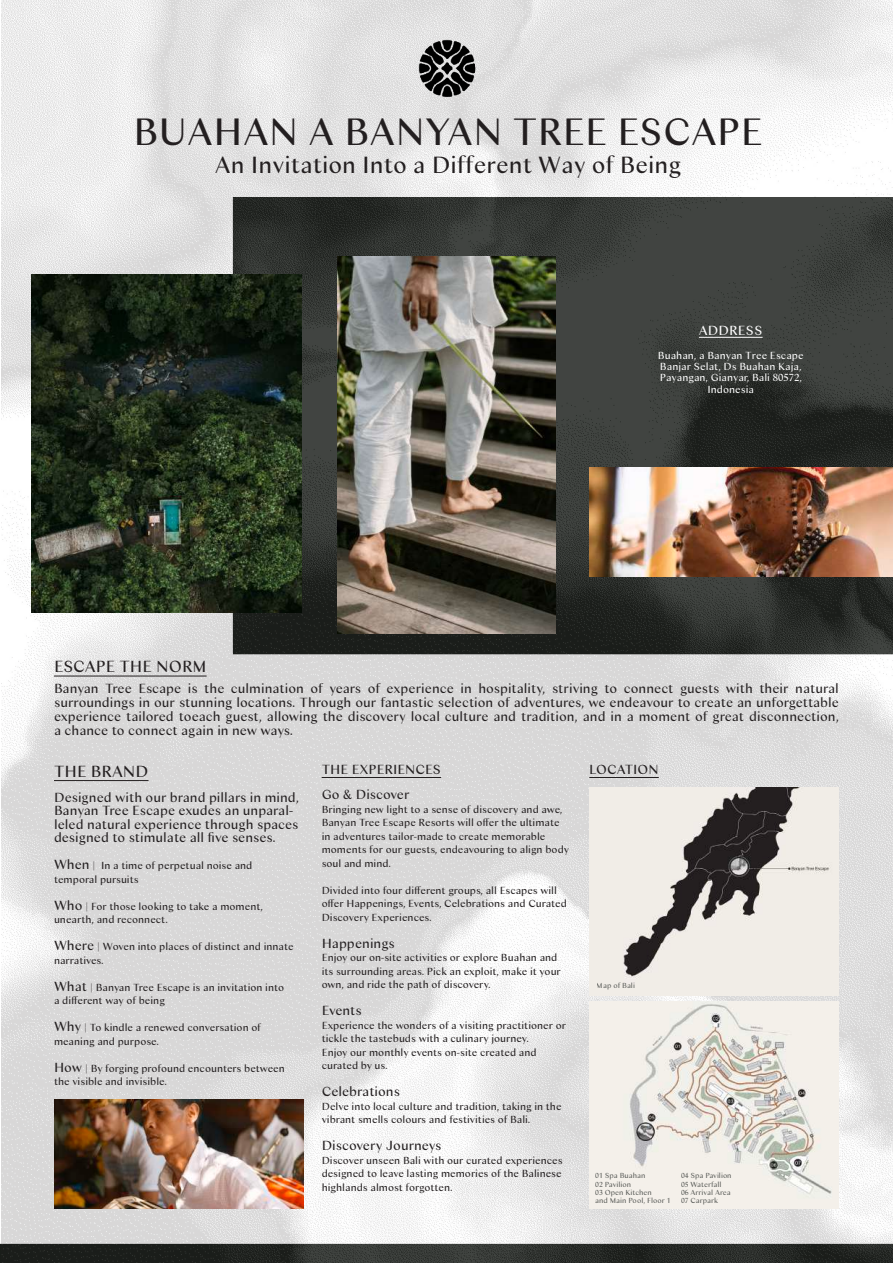
<style>
.page{position:relative;width:893px;height:1263px;background:#fff}
.page>*{position:absolute;margin:0;border:0;box-sizing:border-box;transform-origin:0 0}
.t1{font:39px "Columbia Sans";color:#231f20}
.t2{font:24px "Columbia Sans";color:#231f20}
.t3{font:16.5px "Columbia Sans";color:#231f20}
.t4{font:13.5px/14.2px "Columbia Sans";color:#231f20}
.t5{font:13.5px "Columbia Sans";color:#fff}
.t6{font:10.5px/13.5px "Columbia Sans";color:#231f20}
.t7{font:10.5px/11.4px "Columbia Sans";color:#fff;text-align:center}
.t8{font:7.5px/8.2px "Columbia Sans";color:#474a47}
.s1{font-size:13.5px}
</style>
<div class="page">
<img style="left:2px;top:0;width:891px;height:1263px">
<img style="left:337px;top:256px;width:218px;height:377px">
<img style="left:357px;top:7px;width:178px;height:119px">
<hr style="left:699px;top:337px;width:64px;height:1px;background:#fff">
<hr style="left:54px;top:676px;width:153px;height:1px;background:#231f20">
<hr style="left:54px;top:780px;width:95px;height:1px;background:#231f20">
<hr style="left:322px;top:777px;width:119px;height:1px;background:#231f20">
<img style="left:54px;top:1099px;width:250px;height:110px">
<img style="left:589px;top:467px;width:304px;height:110px">
<img style="left:589px;top:788px;width:250px;height:207px">
<hr style="left:589px;top:777px;width:70px;height:1px;background:#231f20">
<img style="left:589px;top:1002px;width:250px;height:207px">
<img style="left:32px;top:275px;width:269px;height:337px">
<h1 class="t1" style="left:133px;top:107px;width:631px">BUAHAN A BANYAN TREE ESCAPE</h1>
<h2 class="t2" style="left:215px;top:149px;width:468px">An Invitation Into a Different Way of Being</h2>
<h3 class="t3" style="left:54px;top:656px;width:154px">ESCAPE THE NORM</h3>
<p class="t5" style="left:699px;top:321px;width:65px">ADDRESS</p>
<p class="t7" style="left:658px;top:349px;width:147px">Buahan, a Banyan Tree Escape<br>Banjar Selat, Ds Buahan Kaja,<br>Payangan, Gianyar, Bali 80572,<br>Indonesia</p>
<p class="t4" style="left:54px;top:681px;width:786px;text-align:justify">Banyan Tree Escape is the culmination of years of experience in hospitality, striving to connect guests with their natural surroundings in our stunning locations. Through our fantastic selection of adventures, we endeavour to create an unforgettable experience tailored toeach guest, allowing the discovery local culture and tradition, and in a moment of great disconnection, a chance to connect again in new ways.</p>
<h3 class="t3" style="left:54px;top:760px;width:96px">THE BRAND</h3>
<p class="t4" style="left:54px;top:790px;width:247px;line-height:13.5px">Designed with our brand pillars in mind, Banyan Tree Escape exudes an unparal&shy;leled natural experience through spaces designed to stimulate all five senses.</p>
<p class="t6" style="left:54px;top:859px;width:200px"><span class="s1">When</span> | In a time of perpetual noise and temporal pursuits</p>
<p class="t6" style="left:54px;top:899px;width:210px"><span class="s1">Who</span> | For those looking to take a moment, unearth, and reconnect.</p>
<p class="t6" style="left:54px;top:940px;width:241px"><span class="s1">Where</span> | Woven into places of distinct and innate narratives.</p>
<p class="t6" style="left:54px;top:980px;width:232px"><span class="s1">What</span> | Banyan Tree Escape is an invitation into a different way of being</p>
<p class="t6" style="left:54px;top:1021px;width:208px"><span class="s1">Why</span> | To kindle a renewed conversation of meaning and purpose.</p>
<p class="t6" style="left:54px;top:1061px;width:232px"><span class="s1">How</span> | By forging profound encounters between the visible and invisible.</p>
<p class="t4" style="left:322px;top:757px;width:121px;line-height:24.9px">THE EXPERIENCES<br>Go &amp; Discover</p>
<p class="t6" style="left:322px;top:802px;width:249px">Bringing new light to a sense of discovery and awe, Banyan Tree Escape Resorts will offer the ultimate in adventures tailor-made to create memorable moments for our guests, endeavouring to align body soul and mind.</p>
<p class="t6" style="left:322px;top:883px;width:247px">Divided into four different groups, all Escapes will offer Happenings, Events, Celebrations and Curated<br>Discovery Experiences.</p>
<p class="t4" style="left:322px;top:936px;width:75px">Happenings</p>
<p class="t6" style="left:322px;top:951px;width:241px">Enjoy our on-site activities or explore Buahan and its surrounding areas. Pick an exploit, make it your own, and ride the path of discovery.</p>
<p class="t4" style="left:322px;top:1004px;width:42px">Events</p>
<p class="t6" style="left:322px;top:1018px;width:246px">Experience the wonders of a visiting practitioner or tickle the tastebuds with a culinary journey.<br>Enjoy our monthly events on-site created and curated by us.</p>
<p class="t4" style="left:322px;top:1085px;width:80px">Celebrations</p>
<p class="t6" style="left:322px;top:1099px;width:241px">Delve into local culture and tradition, taking in the vibrant smells colours and festivities of Bali.</p>
<p class="t4" style="left:322px;top:1139px;width:121px">Discovery Journeys</p>
<p class="t6" style="left:322px;top:1153px;width:242px;text-align:justify">Discover unseen Bali with our curated experiences designed to leave lasting memories of the Balinese highlands almost forgotten.</p>
<p class="t4" style="left:589px;top:763px;width:71px">LOCATION</p>
<p class="t8" style="left:597px;top:981px;width:40px">Map of Bali</p>
<p class="t8" style="left:595px;top:1172px;width:77px">01 Spa Buahan<br>02 Pavilion<br>03 Open Kitchen<br>and Main Pool, Floor 1</p>
<p class="t8" style="left:681px;top:1172px;width:52px">04 Spa Pavilion<br>05 Waterfall<br>06 Arrival Area<br>07 Carpark</p>
</div>
